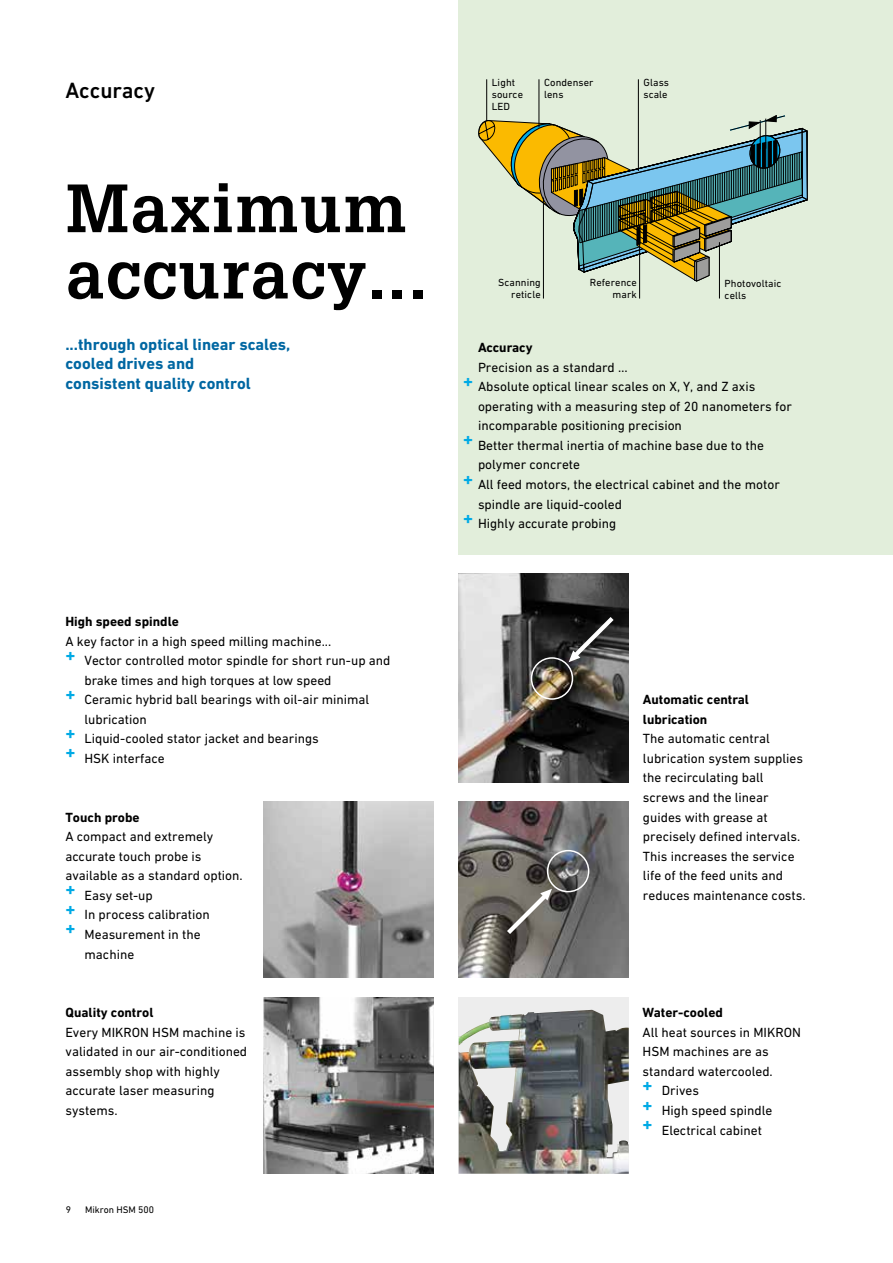
<style>
.page{position:relative;width:893px;height:1263px;background:#fff}
.page>*{position:absolute;margin:0;border:0;box-sizing:border-box;transform-origin:0 0}
.t1{font:700 66.6px/66.3px "Glypha LT Pro";letter-spacing:.025em;color:#000}
.t2{font:500 22.5px "DIN Next W1 G";color:#000}
.t3{font:700 16.5px/19.5px "DIN Next W1 G";color:#0067a2}
.t4{font:13.5px/19.5px "DIN Next W1 G";color:#000}
.t5{font:700 13.5px/19.5px "DIN Next W1 G";color:#000}
.t6{font:10.5px/12px "DIN Next W1 G";letter-spacing:.01em;color:#000}
.t7{font:9.75px "DIN Next W1 G";color:#000}
</style>
<div class="page">
<div style="left:459px;top:0;width:434px;height:554px;background:#e2eedb"></div>
<div style="left:459px;top:997px;width:170px;height:177px;background:#ededed"></div>
<img style="left:459px;top:1010px;width:170px;height:164px">
<img style="left:264px;top:802px;width:170px;height:176px">
<img style="left:264px;top:997px;width:170px;height:177px">
<img style="left:459px;top:573px;width:170px;height:209px">
<img style="left:459px;top:802px;width:170px;height:176px">
<div style="left:547px;top:850px;width:42px;height:42px;border:2px solid #fff;border-radius:50%"></div>
<div style="left:531px;top:657px;width:42px;height:43px;border:2px solid #fff;border-radius:50%"></div>
<svg style="left:569px;top:617px;width:45px;height:45px;background:#4b4b4b"></svg>
<svg style="left:507px;top:889px;width:45px;height:45px;background:#7f7c75"></svg>
<svg style="left:478px;top:115px;width:330px;height:167px"></svg>
<hr style="left:486px;top:79px;width:1px;height:42px;background:#000">
<hr style="left:719px;top:242px;width:1px;height:56px;background:#000">
<hr style="left:539px;top:79px;width:1px;height:48px;background:#000">
<hr style="left:638px;top:79px;width:1px;height:92px;background:#000">
<hr style="left:639px;top:242px;width:1px;height:56px;background:#000">
<hr style="left:543px;top:198px;width:1px;height:100px;background:#000">
<h2 class="t2" style="left:65px;top:77px;width:91px">Accuracy</h2>
<h1 class="t1" style="left:66px;top:174px;width:362px">Maximum accuracy...</h1>
<p class="t3" style="left:65px;top:334px;width:227px">...through optical linear scales, cooled drives and<br>consistent quality control</p>
<p class="t5" style="left:65px;top:612px;width:115px">High speed spindle</p>
<p class="t4" style="left:65px;top:631px;width:267px">A key factor in a high speed milling machine...</p>
<p class="t4" style="left:65px;top:651px;width:327px"><sup>+</sup> Vector controlled motor spindle for short run-up and</p>
<p class="t4" style="left:84px;top:670px;width:249px">brake times and high torques at low speed</p>
<p class="t4" style="left:65px;top:690px;width:306px"><sup>+</sup> Ceramic hybrid ball bearings with oil-air minimal</p>
<p class="t4" style="left:84px;top:709px;width:64px">lubrication</p>
<p class="t4" style="left:65px;top:729px;width:255px"><sup>+</sup> Liquid-cooled stator jacket and bearings</p>
<p class="t4" style="left:65px;top:748px;width:101px"><sup>+</sup> HSK interface</p>
<p class="t5" style="left:65px;top:807px;width:76px">Touch probe</p>
<p class="t4" style="left:65px;top:827px;width:149px">A compact and extremely</p>
<p class="t4" style="left:65px;top:846px;width:138px">accurate touch probe is</p>
<p class="t4" style="left:65px;top:866px;width:179px">available as a standard option.</p>
<p class="t4" style="left:65px;top:885px;width:89px"><sup>+</sup> Easy set-up</p>
<p class="t4" style="left:65px;top:905px;width:146px"><sup>+</sup> In process calibration</p>
<p class="t4" style="left:65px;top:924px;width:137px"><sup>+</sup> Measurement in the</p>
<p class="t4" style="left:85px;top:944px;width:51px">machine</p>
<p class="t5" style="left:66px;top:1003px;width:89px">Quality control</p>
<p class="t4" style="left:66px;top:1022px;width:183px">Every MIKRON HSM machine is validated in our air-conditioned assembly shop with highly accurate laser measuring systems.</p>
<p class="t7" style="left:66px;top:1204px;width:7px">9</p>
<p class="t7" style="left:85px;top:1204px;width:71px">Mikron HSM 500</p>
<p class="t6" style="left:492px;top:76px;width:33px">Light source<br>LED</p>
<p class="t6" style="left:544px;top:76px;width:51px">Condenser lens</p>
<p class="t6" style="left:643px;top:76px;width:27px">Glass scale</p>
<p class="t6" style="left:498px;top:276px;width:44px;text-align:right">Scanning reticle</p>
<p class="t6" style="left:590px;top:276px;width:49px;text-align:right">Reference mark</p>
<p class="t6" style="left:725px;top:277px;width:58px">Photovoltaic cells</p>
<p class="t5" style="left:478px;top:338px;width:56px">Accuracy</p>
<p class="t4" style="left:478px;top:357px;width:151px">Precision as a standard …</p>
<p class="t4" style="left:463px;top:377px;width:294px"><sup>+</sup> Absolute optical linear scales on X, Y, and Z axis</p>
<p class="t4" style="left:478px;top:396px;width:315px">operating with a measuring step of 20 nanometers for</p>
<p class="t4" style="left:478px;top:416px;width:205px">incomparable positioning precision</p>
<p class="t4" style="left:463px;top:435px;width:302px"><sup>+</sup> Better thermal inertia of machine base due to the</p>
<p class="t4" style="left:478px;top:455px;width:104px">polymer concrete</p>
<p class="t4" style="left:463px;top:474px;width:318px"><sup>+</sup> All feed motors, the electrical cabinet and the motor</p>
<p class="t4" style="left:478px;top:494px;width:146px">spindle are liquid-cooled</p>
<p class="t4" style="left:463px;top:514px;width:155px"><sup>+</sup> Highly accurate probing</p>
<p class="t5" style="left:643px;top:690px;width:108px">Automatic central lubrication</p>
<p class="t4" style="left:643px;top:729px;width:164px">The automatic central lubrication system supplies the recirculating ball screws and the linear guides with grease at precisely defined intervals.<br>This increases the service life of the feed units and reduces maintenance costs.</p>
<p class="t5" style="left:643px;top:1003px;width:82px">Water-cooled</p>
<p class="t4" style="left:643px;top:1022px;width:160px">All heat sources in MIKRON<br>HSM machines are as standard watercooled.<br><sup>+</sup> Drives<br><sup>+</sup> High speed spindle<br><sup>+</sup> Electrical cabinet</p>
</div>
